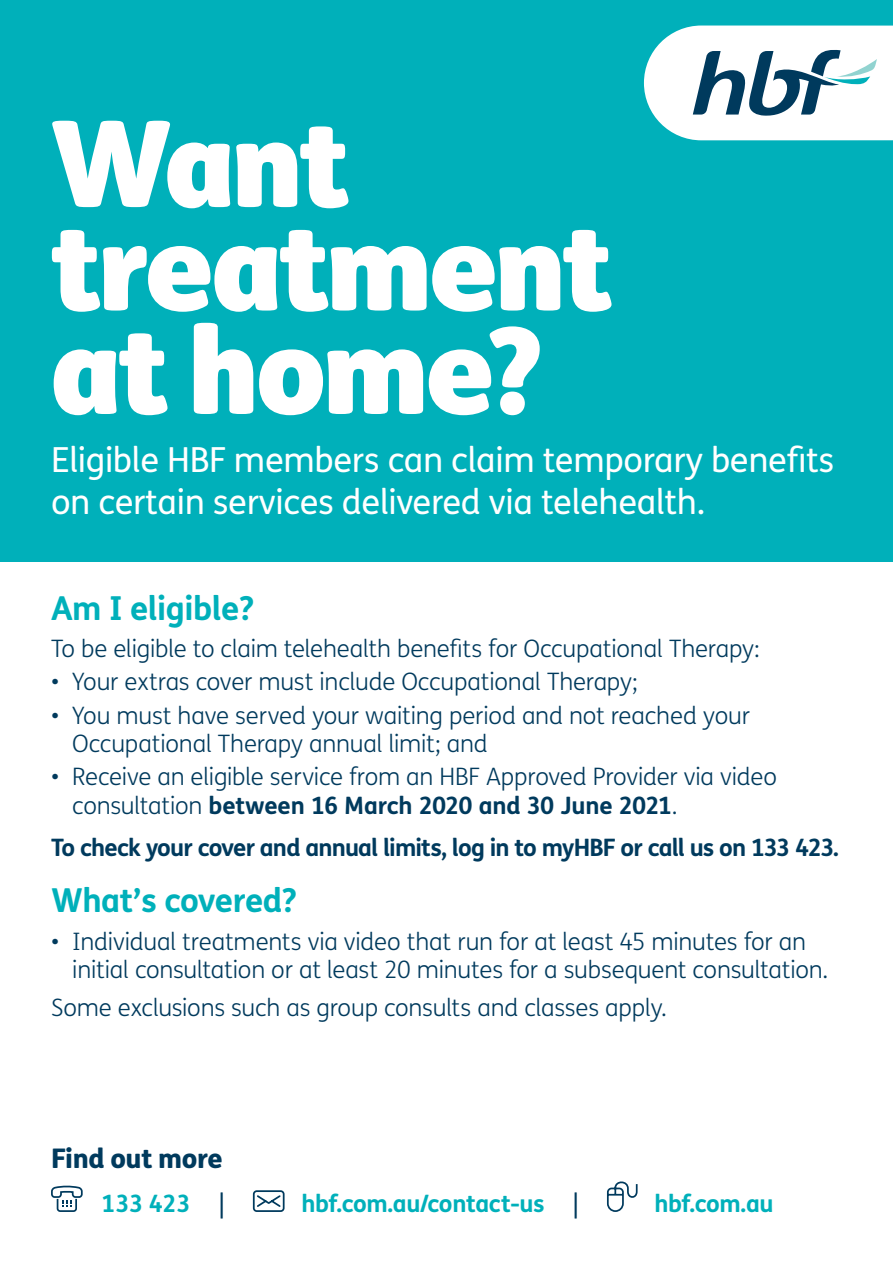
<style>
.page{position:relative;width:893px;height:1263px;background:#fff}
.page>*{position:absolute;margin:0;border:0;box-sizing:border-box;transform-origin:0 0}
.t1{font:900 120px/103.5px "Me";letter-spacing:-.01em;color:#fff}
.t2{font:34.5px/41.4px "FS Me Pro";letter-spacing:-.01em;color:#fff}
.t3{font:700 33px "FS Me Pro";letter-spacing:-.015em;color:#00b0ba}
.t4{font:800 27px "FS Me Pro";letter-spacing:-.015em;color:#003a5d}
.t5{font:300 24px/28.8px "FS Me Pro";letter-spacing:-.01em;color:#003a5d}
.t6{font:700 24px "FS Me Pro";letter-spacing:-.035em;color:#003a5d}
.t7{font:700 24px "FS Me Pro";letter-spacing:-.015em;color:#00b0ba}
.s1{font-weight:700}
.s2{font-weight:400;color:#003a5d}
</style>
<div class="page">
<div style="left:0;top:0;width:893px;height:561px;background:#00b0ba"></div>
<svg style="left:644px;top:26px;width:249px;height:114px"></svg>
<svg style="left:51px;top:1185px;width:32px;height:27px"></svg>
<svg style="left:252px;top:1190px;width:33px;height:22px"></svg>
<svg style="left:607px;top:1181px;width:31px;height:31px"></svg>
<h1 class="t1" style="left:51px;top:108px;width:563px">Want treatment at home?</h1>
<h2 class="t2" style="left:51px;top:439px;width:785px">Eligible HBF members can claim temporary benefits on certain services delivered via telehealth.</h2>
<h3 class="t3" style="left:51px;top:583px;width:205px">Am I eligible?</h3>
<p class="t5" style="left:51px;top:634px;width:710px">To be eligible to claim telehealth benefits for Occupational Therapy:</p>
<p class="t5" style="left:51px;top:667px;width:588px">• Your extras cover must include Occupational Therapy;</p>
<p class="t5" style="left:72px;top:700px;width:679px;text-indent:-21px">• You must have served your waiting period and not reached your<br>Occupational Therapy annual limit; and</p>
<p class="t5" style="left:72px;top:762px;width:706px;text-indent:-21px">• Receive an eligible service from an HBF Approved Provider via video consultation <span class="s1">between 16 March 2020 and 30 June 2021</span>.</p>
<p class="t6" style="left:51px;top:829px;width:789px">To check your cover and annual limits, log in to myHBF or call us on 133 423.</p>
<h3 class="t3" style="left:51px;top:875px;width:247px">What’s covered?</h3>
<p class="t5" style="left:72px;top:926px;width:758px;text-indent:-21px">• Individual treatments via video that run for at least 45 minutes for an initial consultation or at least 20 minutes for a subsequent consultation.</p>
<p class="t5" style="left:51px;top:992px;width:617px">Some exclusions such as group consults and classes apply.</p>
<p class="t4" style="left:51px;top:1137px;width:173px">Find out more</p>
<p class="t7" style="left:102px;top:1185px;width:125px">133 423 <span class="s2">|</span></p>
<p class="t7" style="left:301px;top:1185px;width:279px">hbf.com.au/contact-us <span class="s2">|</span></p>
<p class="t7" style="left:654px;top:1185px;width:121px">hbf.com.au</p>
</div>
